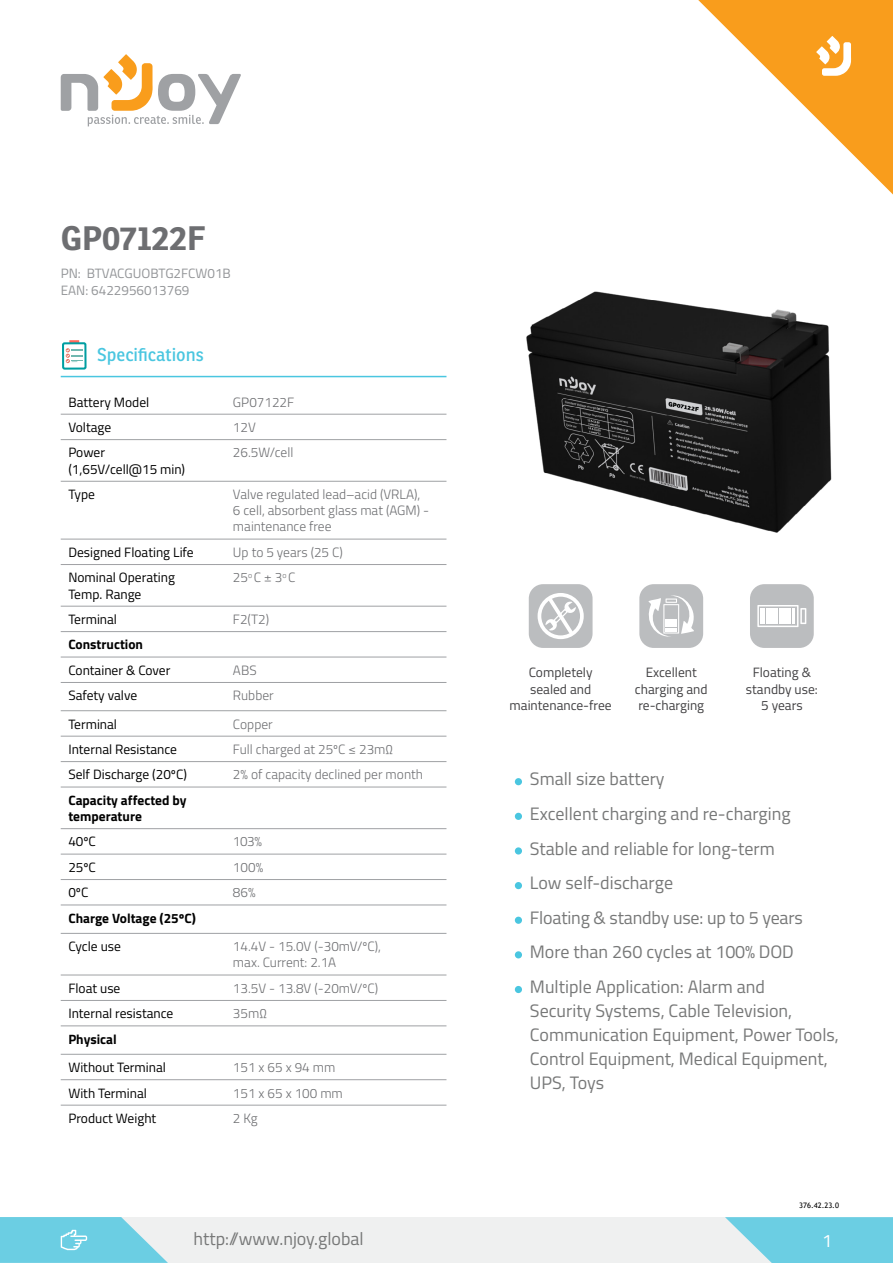
<style>
.page{position:relative;width:893px;height:1263px;background:#fff}
.page>*{position:absolute;margin:0;border:0;box-sizing:border-box;transform-origin:0 0}
.t1{font:700 33px "Ronnia";color:#6d6e71}
.t2{font:18px/34.7px "Titillium";color:#777878}
.t3{font:18px "Ronnia";color:#4ac6e0}
.t4{font:18px "Titillium";color:#fff}
.t5{font:300 13.5px/16.2px "Titillium";color:#6d6e71}
.t6{font:13.5px/16.2px "Titillium";color:#000}
.t7{font:13.5px/16.5px "Titillium";color:#414042;text-align:center}
.t8{font:700 13.5px/16.2px "Titillium";color:#000}
.t9{font:13.5px/17px "Titillium";color:#939598}
.t10{font:7.5px "Trebuchet MS";color:#000}
</style>
<div class="page">
<div style="left:0;top:1217px;width:893px;height:46px;background:#eff0f0"></div>
<svg style="left:725px;top:1217px;width:168px;height:46px;background:#7dd2e4"></svg>
<svg style="left:698px;top:0;width:195px;height:194px"></svg>
<hr style="left:61px;top:376px;width:385px;height:1px;background:#4ac6e0">
<hr style="left:61px;top:414px;width:155px;height:1px;background:#9fa1a4">
<hr style="left:216px;top:414px;width:230px;height:1px;background:#9fa1a4">
<hr style="left:61px;top:439px;width:155px;height:1px;background:#9fa1a4">
<hr style="left:216px;top:439px;width:230px;height:1px;background:#9fa1a4">
<hr style="left:61px;top:481px;width:155px;height:1px;background:#9fa1a4">
<hr style="left:216px;top:481px;width:230px;height:1px;background:#9fa1a4">
<hr style="left:61px;top:539px;width:155px;height:1px;background:#9fa1a4">
<hr style="left:216px;top:539px;width:230px;height:1px;background:#9fa1a4">
<hr style="left:61px;top:564px;width:155px;height:1px;background:#9fa1a4">
<hr style="left:216px;top:564px;width:230px;height:1px;background:#9fa1a4">
<hr style="left:61px;top:606px;width:155px;height:1px;background:#9fa1a4">
<hr style="left:216px;top:606px;width:230px;height:1px;background:#9fa1a4">
<hr style="left:61px;top:631px;width:155px;height:1px;background:#9fa1a4">
<hr style="left:216px;top:631px;width:230px;height:1px;background:#9fa1a4">
<hr style="left:61px;top:657px;width:155px;height:1px;background:#9fa1a4">
<hr style="left:216px;top:657px;width:230px;height:1px;background:#9fa1a4">
<hr style="left:61px;top:682px;width:155px;height:1px;background:#9fa1a4">
<hr style="left:216px;top:682px;width:230px;height:1px;background:#9fa1a4">
<hr style="left:61px;top:736px;width:155px;height:1px;background:#9fa1a4">
<hr style="left:216px;top:736px;width:230px;height:1px;background:#9fa1a4">
<hr style="left:61px;top:761px;width:155px;height:1px;background:#9fa1a4">
<hr style="left:216px;top:761px;width:230px;height:1px;background:#9fa1a4">
<hr style="left:61px;top:787px;width:155px;height:1px;background:#9fa1a4">
<hr style="left:216px;top:787px;width:230px;height:1px;background:#9fa1a4">
<hr style="left:61px;top:828px;width:155px;height:1px;background:#9fa1a4">
<hr style="left:216px;top:828px;width:230px;height:1px;background:#9fa1a4">
<hr style="left:61px;top:854px;width:155px;height:1px;background:#9fa1a4">
<hr style="left:216px;top:854px;width:230px;height:1px;background:#9fa1a4">
<hr style="left:61px;top:879px;width:155px;height:1px;background:#9fa1a4">
<hr style="left:216px;top:879px;width:230px;height:1px;background:#9fa1a4">
<hr style="left:61px;top:710px;width:155px;height:1px;background:#9fa1a4">
<hr style="left:216px;top:710px;width:230px;height:1px;background:#9fa1a4">
<hr style="left:61px;top:904px;width:155px;height:1px;background:#9fa1a4">
<hr style="left:216px;top:904px;width:230px;height:1px;background:#9fa1a4">
<hr style="left:61px;top:933px;width:155px;height:1px;background:#9fa1a4">
<hr style="left:216px;top:933px;width:230px;height:1px;background:#9fa1a4">
<hr style="left:61px;top:975px;width:155px;height:1px;background:#9fa1a4">
<hr style="left:216px;top:975px;width:230px;height:1px;background:#9fa1a4">
<hr style="left:61px;top:1000px;width:155px;height:1px;background:#9fa1a4">
<hr style="left:216px;top:1000px;width:230px;height:1px;background:#9fa1a4">
<hr style="left:61px;top:1025px;width:155px;height:1px;background:#9fa1a4">
<hr style="left:216px;top:1025px;width:230px;height:1px;background:#9fa1a4">
<hr style="left:61px;top:1054px;width:155px;height:1px;background:#9fa1a4">
<hr style="left:216px;top:1054px;width:230px;height:1px;background:#9fa1a4">
<hr style="left:61px;top:1079px;width:155px;height:1px;background:#9fa1a4">
<hr style="left:216px;top:1079px;width:230px;height:1px;background:#9fa1a4">
<hr style="left:61px;top:1105px;width:155px;height:1px;background:#9fa1a4">
<hr style="left:216px;top:1105px;width:230px;height:1px;background:#9fa1a4">
<svg style="left:61px;top:54px;width:180px;height:72px"></svg>
<svg style="left:0;top:1217px;width:168px;height:46px;background:#80d3e5"></svg>
<div style="left:62px;top:342px;width:25px;height:28px;border:2px solid #009ea1;border-radius:2px"></div>
<svg style="left:66px;top:340px;width:17px;height:23px"></svg>
<div style="left:639px;top:584px;width:64px;height:64px;background:#bbbdbf;border-radius:14px"></div>
<svg style="left:648px;top:595px;width:46px;height:42px"></svg>
<div style="left:529px;top:584px;width:64px;height:64px;background:#bbbdbf;border-radius:14px"></div>
<div style="left:538px;top:593px;width:46px;height:46px;border:4px solid #fff;border-radius:50%"></div>
<svg style="left:544px;top:593px;width:34px;height:46px"></svg>
<div style="left:750px;top:584px;width:64px;height:64px;background:#bbbdbf;border-radius:14px"></div>
<svg style="left:757px;top:605px;width:49px;height:22px"></svg>
<div style="left:773px;top:608px;width:5px;height:16px;background:#fff"></div>
<div style="left:766px;top:608px;width:6px;height:16px;background:#fff"></div>
<div style="left:760px;top:608px;width:5px;height:16px;background:#fff"></div>
<div style="left:779px;top:608px;width:5px;height:16px;background:#fff"></div>
<div style="left:786px;top:608px;width:5px;height:16px;background:#fff"></div>
<hr style="left:792px;top:608px;width:3px;height:16px;background:#fff">
<div style="left:515px;top:778px;width:7px;height:7px;background:#4ac6e0;border-radius:50%"></div>
<div style="left:515px;top:813px;width:7px;height:7px;background:#4ac6e0;border-radius:50%"></div>
<div style="left:515px;top:847px;width:7px;height:7px;background:#4ac6e0;border-radius:50%"></div>
<div style="left:515px;top:882px;width:7px;height:7px;background:#4ac6e0;border-radius:50%"></div>
<div style="left:515px;top:917px;width:7px;height:7px;background:#4ac6e0;border-radius:50%"></div>
<div style="left:515px;top:951px;width:7px;height:7px;background:#4ac6e0;border-radius:50%"></div>
<div style="left:515px;top:986px;width:7px;height:7px;background:#4ac6e0;border-radius:50%"></div>
<img style="left:526px;top:291px;width:306px;height:242px">
<h1 class="t1" style="left:61px;top:217px;width:146px">GP07122F</h1>
<p class="t9" style="left:61px;top:264px;width:172px">PN: BTVACGUOBTG2FCW01B<br>EAN: 6422956013769</p>
<p class="t3" style="left:97px;top:344px;width:108px">Specifications</p>
<p class="t6" style="left:68px;top:393px;width:83px">Battery Model</p>
<p class="t5" style="left:233px;top:393px;width:63px">GP07122F</p>
<p class="t6" style="left:68px;top:418px;width:44px">Voltage</p>
<p class="t5" style="left:233px;top:418px;width:24px">12V</p>
<p class="t6" style="left:68px;top:444px;width:118px">Power (1,65V/cell@15 min)</p>
<p class="t5" style="left:233px;top:444px;width:62px">26.5W/cell</p>
<p class="t6" style="left:68px;top:486px;width:28px">Type</p>
<p class="t5" style="left:233px;top:486px;width:198px">Valve regulated lead–acid (VRLA),<br>6 cell, absorbent glass mat (AGM) - maintenance free</p>
<p class="t6" style="left:68px;top:543px;width:127px">Designed Floating Life</p>
<p class="t5" style="left:233px;top:543px;width:111px">Up to 5 years (25 C)</p>
<p class="t6" style="left:68px;top:569px;width:108px">Nominal Operating<br>Temp. Range</p>
<p class="t5" style="left:233px;top:569px;width:64px">25<sup>o</sup> C ± 3<sup>o</sup> C</p>
<p class="t6" style="left:68px;top:610px;width:50px">Terminal</p>
<p class="t5" style="left:233px;top:610px;width:38px">F2(T2)</p>
<p class="t8" style="left:68px;top:636px;width:76px">Construction</p>
<p class="t6" style="left:68px;top:661px;width:104px">Container &amp; Cover</p>
<p class="t5" style="left:233px;top:661px;width:25px">ABS</p>
<p class="t6" style="left:68px;top:687px;width:70px">Safety valve</p>
<p class="t5" style="left:233px;top:687px;width:42px">Rubber</p>
<p class="t6" style="left:68px;top:715px;width:50px">Terminal</p>
<p class="t5" style="left:233px;top:715px;width:41px">Copper</p>
<p class="t6" style="left:68px;top:740px;width:110px">Internal Resistance</p>
<p class="t5" style="left:233px;top:740px;width:162px">Full charged at 25ºC ≤ 23mΩ</p>
<p class="t6" style="left:68px;top:766px;width:120px">Self Discharge (20ºC)</p>
<p class="t5" style="left:233px;top:766px;width:192px">2% of capacity declined per month</p>
<p class="t8" style="left:68px;top:791px;width:120px">Capacity affected by temperature</p>
<p class="t6" style="left:68px;top:833px;width:29px">40ºC</p>
<p class="t5" style="left:233px;top:833px;width:31px">103%</p>
<p class="t6" style="left:68px;top:858px;width:29px">25ºC</p>
<p class="t5" style="left:233px;top:858px;width:32px">100%</p>
<p class="t6" style="left:68px;top:884px;width:22px">0ºC</p>
<p class="t5" style="left:233px;top:884px;width:24px">86%</p>
<p class="t8" style="left:68px;top:909px;width:129px">Charge Voltage (25ºC)</p>
<p class="t6" style="left:68px;top:938px;width:54px">Cycle use</p>
<p class="t5" style="left:233px;top:938px;width:150px">14.4V - 15.0V (-30mV/ºC), max. Current: 2.1A</p>
<p class="t6" style="left:68px;top:979px;width:54px">Float use</p>
<p class="t5" style="left:233px;top:979px;width:147px">13.5V - 13.8V (-20mV/ºC)</p>
<p class="t6" style="left:68px;top:1005px;width:107px">Internal resistance</p>
<p class="t5" style="left:233px;top:1005px;width:35px">35mΩ</p>
<p class="t8" style="left:68px;top:1030px;width:50px">Physical</p>
<p class="t6" style="left:68px;top:1058px;width:99px">Without Terminal</p>
<p class="t5" style="left:233px;top:1058px;width:104px">151 x 65 x 94 mm</p>
<p class="t6" style="left:68px;top:1084px;width:80px">With Terminal</p>
<p class="t5" style="left:233px;top:1084px;width:111px">151 x 65 x 100 mm</p>
<p class="t6" style="left:68px;top:1109px;width:89px">Product Weight</p>
<p class="t5" style="left:233px;top:1109px;width:26px">2 Kg</p>
<p class="t7" style="left:510px;top:664px;width:104px">Completely sealed and maintenance-free</p>
<p class="t7" style="left:635px;top:664px;width:74px">Excellent charging and re-charging</p>
<p class="t7" style="left:746px;top:664px;width:73px">Floating &amp; standby use:<br>5 years</p>
<p class="t2" style="left:530px;top:761px;width:274px">Small size battery<br>Excellent charging and re-charging<br>Stable and reliable for long-term<br>Low self-discharge<br>Floating &amp; standby use: up to 5 years<br>More than 260 cycles at 100% DOD<br>Multiple Application: Alarm and</p>
<p class="t2" style="left:530px;top:998px;width:311px;line-height:24px">Security Systems, Cable Television,<br>Communication Equipment, Power Tools,<br>Control Equipment, Medical Equipment,<br>UPS, Toys</p>
<p class="t10" style="left:799px;top:1200px;width:41px">376.42.23.0</p>
<p class="t2" style="left:193px;top:1220px;width:172px">http://www.njoy.global</p>
<p class="t4" style="left:822px;top:1227px;width:12px">1</p>
</div>
